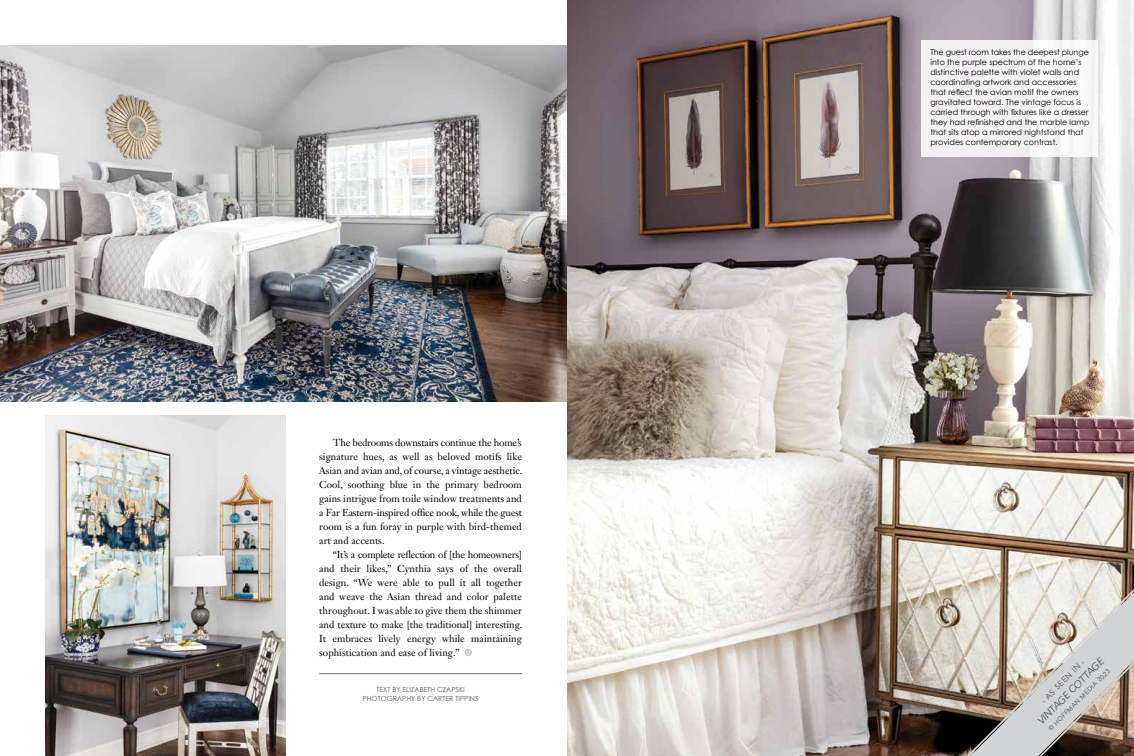
<style>
.page{position:relative;width:1134px;height:756px;background:#fff}
.page>*{position:absolute;margin:0;border:0;box-sizing:border-box;transform-origin:0 0}
.t1{font:10px/14px "Janson Text LT Std";color:#000;text-align:justify}
.t2{font:italic 10px "Avenir";color:#4d4d4f}
.t3{font:8px/10px "Century Gothic";color:#000}
.t4{font:8px "Avenir";color:#4d4d4f}
.t5{font:7px/9px "Century Gothic";color:#58595b;text-align:center}
.t6{font:6.5px "Avenir";color:#4d4d4f}
</style>
<div class="page">
<hr style="left:319px;top:673px;width:203px;height:1px;background:#6d6e71">
<svg style="left:464px;top:649px;width:8px;height:7px"></svg>
<img style="left:567px;top:0;width:567px;height:756px">
<img style="left:0;top:45px;width:567px;height:357px">
<img style="left:45px;top:415px;width:240px;height:341px">
<div style="left:921px;top:40px;width:176px;height:117px;background:#f3f1f3"></div>
<svg style="left:950px;top:578px;width:184px;height:178px;background:#b8b2ab"></svg>
<p class="t1" style="left:319px;top:436px;width:205px;text-indent:14px">The bedrooms downstairs continue the home’s signature hues, as well as beloved motifs like Asian and avian and, of course, a vintage aesthetic.<br>Cool, soothing blue in the primary bedroom gains intrigue from toile window treatments and a Far Eastern-inspired office nook, while the guest room is a fun foray in purple with bird-themed art and accents.</p>
<p class="t1" style="left:319px;top:548px;width:205px;text-indent:13px">“It’s a complete reflection of [the homeowners] and their likes,” Cynthia says of the overall design. “We were able to pull it all together and weave the Asian thread and color palette throughout. I was able to give them the shimmer and texture to make [the traditional] interesting.<br>It embraces lively energy while maintaining sophistication and ease of living.”</p>
<p class="t5" style="left:363px;top:685px;width:117px">TEXT BY ELIZABETH CZAPSKI<br>PHOTOGRAPHY BY CARTER TIPPINS</p>
<p class="t3" style="left:930px;top:47px;width:161px">The guest room takes the deepest plunge into the purple spectrum of the home’s distinctive palette with violet walls and coordinating artwork and accessories that reflect the avian motif the owners gravitated toward. The vintage focus is carried through with fixtures like a dresser they had refinished and the marble lamp that sits atop a mirrored nightstand that provides contemporary contrast.</p>
<p class="t2" style="left:1035px;top:718px;width:90px;rotate:-45deg">VINTAGE COTTAGE</p>
<p class="t4" style="left:1039px;top:699px;width:59px;rotate:-45deg">- AS SEEN IN -</p>
<p class="t6" style="left:1047px;top:727px;width:86px;rotate:-45deg">© HOFFMAN MEDIA 2023</p>
</div>
